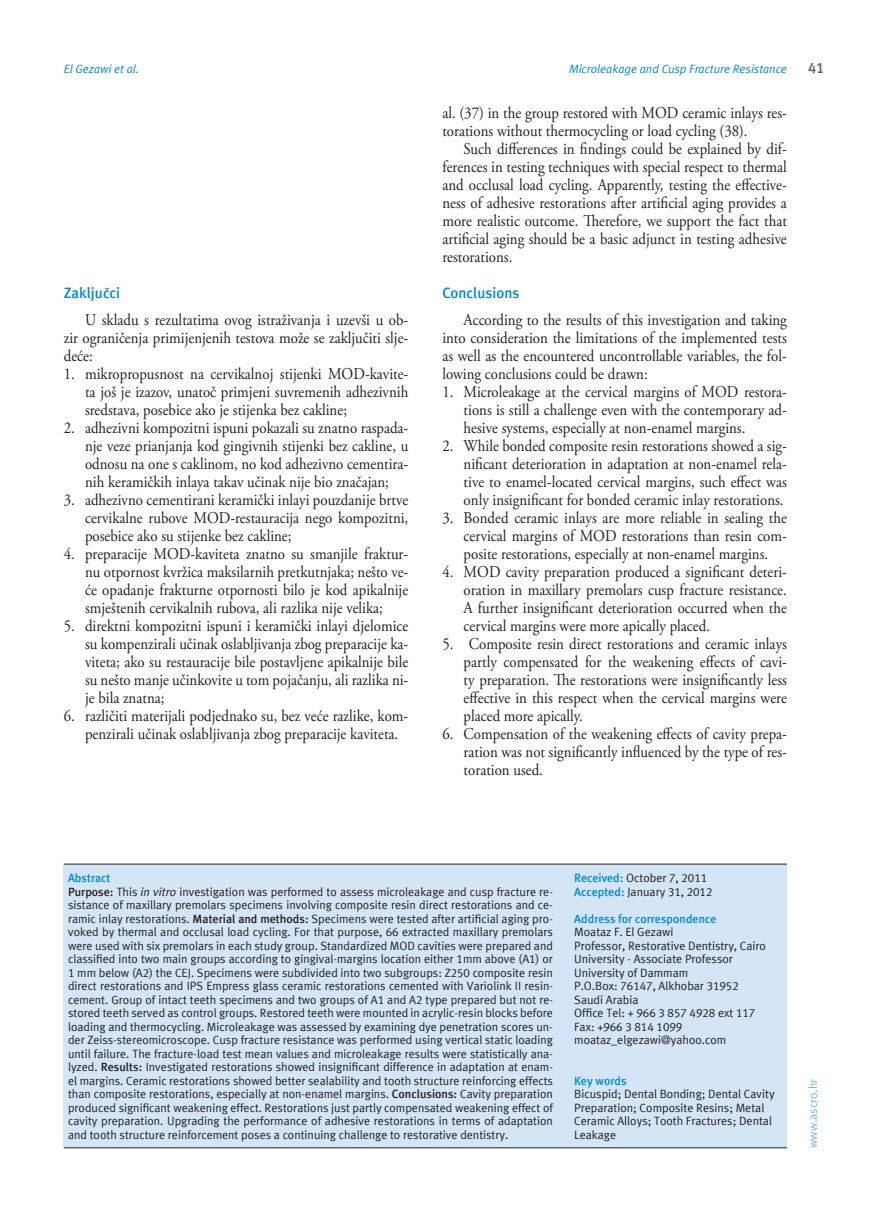
<style>
.page{position:relative;width:872px;height:1212px;background:#fff}
.page>*{position:absolute;margin:0;border:0;box-sizing:border-box;transform-origin:0 0}
.t1{font:16.5px/18px "Adobe Garamond Pro";color:#231f20;text-align:justify;scale:.9 1}
.t2{font:700 15px "Meta ASC";color:#0089cf}
.t3{font:700 15px "Meta ASC";color:#636366}
.t4{font:12px/13.5px "Meta ASC";color:#231f20}
.t5{font:italic 12px "Meta ASC";color:#0089cf}
.t6{font:700 12px "Meta ASC";color:#0089cf}
.t7{font:12px "Meta ASC";color:#77b6e4}
.s1{font-weight:700;color:#0089cf}
.s2{font-weight:700}
.s3{font-style:italic}
</style>
<div class="page">
<div style="left:64px;top:864px;width:723px;height:284px;background:#d4e6f6"></div>
<hr style="left:64px;top:864px;width:723px;height:1px;background:#231f20">
<hr style="left:64px;top:1147px;width:723px;height:1px;background:#231f20">
<p class="t5" style="left:64px;top:62px;width:77px">El Gezawi et al.</p>
<p class="t5" style="left:569px;top:62px;width:219px">Microleakage and Cusp Fracture Resistance</p>
<p class="t3" style="left:808px;top:59px;width:18px">41</p>
<p class="t2" style="left:64px;top:284px;width:58px">Zaključci</p>
<p class="t1" style="left:64px;top:312px;width:384px;text-indent:21px">U skladu s rezultatima ovog istraživanja i uzevši u ob&shy;zir ograničenja primijenjenih testova može se zaključiti slje&shy;deće:</p>
<p class="t1" style="left:85px;top:366px;width:361px;text-indent:-21px">1. mikropropusnost na cervikalnoj stijenki MOD-kavite&shy;ta još je izazov, unatoč primjeni suvremenih adhezivnih sredstava, posebice ako je stijenka bez cakline;</p>
<p class="t1" style="left:85px;top:420px;width:361px;text-indent:-21px">2. adhezivni kompozitni ispuni pokazali su znatno raspada&shy;nje veze prianjanja kod gingivnih stijenki bez cakline, u odnosu na one s caklinom, no kod adhezivno cementira&shy;nih keramičkih inlaya takav učinak nije bio značajan;</p>
<p class="t1" style="left:85px;top:492px;width:361px;text-indent:-21px">3. adhezivno cementirani keramički inlayi pouzdanije brtve cervikalne rubove MOD-restauracija nego kompozitni, posebice ako su stijenke bez cakline;</p>
<p class="t1" style="left:85px;top:546px;width:361px;text-indent:-21px">4. preparacije MOD-kaviteta znatno su smanjile fraktur&shy;nu otpornost kvržica maksilarnih pretkutnjaka; nešto ve&shy;će opadanje frakturne otpornosti bilo je kod apikalnije smještenih cervikalnih rubova, ali razlika nije velika;</p>
<p class="t1" style="left:85px;top:618px;width:361px;text-indent:-21px">5. direktni kompozitni ispuni i keramički inlayi djelomice su kompenzirali učinak oslabljivanja zbog preparacije ka&shy;viteta; ako su restauracije bile postavljene apikalnije bile su nešto manje učinkovite u tom pojačanju, ali razlika ni&shy;je bila znatna;</p>
<p class="t1" style="left:85px;top:708px;width:361px;text-indent:-21px">6. različiti materijali podjednako su, bez veće razlike, kom&shy;penzirali učinak oslabljivanja zbog preparacije kaviteta.</p>
<p class="t1" style="left:442px;top:105px;width:384px">al. (37) in the group restored with MOD ceramic inlays res&shy;torations without thermocycling or load cycling (38).</p>
<p class="t1" style="left:442px;top:141px;width:384px;text-indent:21px">Such differences in findings could be explained by dif&shy;ferences in testing techniques with special respect to thermal and occlusal load cycling. Apparently, testing the effective&shy;ness of adhesive restorations after artificial aging provides a more realistic outcome. Therefore, we support the fact that artificial aging should be a basic adjunct in testing adhesive restorations.</p>
<p class="t2" style="left:442px;top:284px;width:79px">Conclusions</p>
<p class="t1" style="left:442px;top:312px;width:384px;text-indent:21px">According to the results of this investigation and taking into consideration the limitations of the implemented tests as well as the encountered uncontrollable variables, the fol&shy;lowing conclusions could be drawn:</p>
<p class="t1" style="left:463px;top:384px;width:361px;text-indent:-21px">1. Microleakage at the cervical margins of MOD restora&shy;tions is still a challenge even with the contemporary ad&shy;hesive systems, especially at non-enamel margins.</p>
<p class="t1" style="left:463px;top:438px;width:361px;text-indent:-21px">2. While bonded composite resin restorations showed a sig&shy;nificant deterioration in adaptation at non-enamel rela&shy;tive to enamel-located cervical margins, such effect was only insignificant for bonded ceramic inlay restorations.</p>
<p class="t1" style="left:463px;top:510px;width:361px;text-indent:-21px">3. Bonded ceramic inlays are more reliable in sealing the cervical margins of MOD restorations than resin com&shy;posite restorations, especially at non-enamel margins.</p>
<p class="t1" style="left:463px;top:564px;width:361px;text-indent:-21px">4. MOD cavity preparation produced a significant deteri&shy;oration in maxillary premolars cusp fracture resistance.<br>A further insignificant deterioration occurred when the cervical margins were more apically placed.</p>
<p class="t1" style="left:463px;top:636px;width:361px;text-indent:-21px">5. Composite resin direct restorations and ceramic inlays partly compensated for the weakening effects of cavi&shy;ty preparation. The restorations were insignificantly less effective in this respect when the cervical margins were placed more apically.</p>
<p class="t1" style="left:463px;top:726px;width:361px;text-indent:-21px">6. Compensation of the weakening effects of cavity prepa&shy;ration was not significantly influenced by the type of res&shy;toration used.</p>
<p class="t4" style="left:68px;top:871px;width:486px"><span class="s1">Abstract<br></span><span class="s2">Purpose:</span> This <span class="s3">in vitro</span> investigation was performed to assess microleakage and cusp fracture re&shy;sistance of maxillary premolars specimens involving composite resin direct restorations and ce&shy;ramic inlay restorations. <span class="s2">Material and methods:</span> Specimens were tested after artificial aging pro&shy;voked by thermal and occlusal load cycling. For that purpose, 66 extracted maxillary premolars were used with six premolars in each study group. Standardized MOD cavities were prepared and classified into two main groups according to gingival-margins location either 1mm above (A1) or 1 mm below (A2) the CEJ. Specimens were subdivided into two subgroups: Z250 composite resin direct restorations and IPS Empress glass ceramic restorations cemented with Variolink II resin&shy;cement. Group of intact teeth specimens and two groups of A1 and A2 type prepared but not re&shy;stored teeth served as control groups. Restored teeth were mounted in acrylic-resin blocks before loading and thermocycling. Microleakage was assessed by examining dye penetration scores un&shy;der Zeiss-stereomicroscope. Cusp fracture resistance was performed using vertical static loading until failure. The fracture-load test mean values and microleakage results were statistically ana&shy;lyzed. <span class="s2">Results:</span> Investigated restorations showed insignificant difference in adaptation at enam&shy;el margins. Ceramic restorations showed better sealability and tooth structure reinforcing effects than composite restorations, especially at non-enamel margins. <span class="s2">Conclusions:</span> Cavity preparation produced significant weakening effect. Restorations just partly compensated weakening effect of cavity preparation. Upgrading the performance of adhesive restorations in terms of adaptation and tooth structure reinforcement poses a continuing challenge to restorative dentistry.</p>
<p class="t4" style="left:574px;top:871px;width:140px"><span class="s1">Received:</span> October 7, 2011<br><span class="s1">Accepted:</span> January 31, 2012</p>
<p class="t6" style="left:574px;top:912px;width:144px">Address for correspondence</p>
<p class="t4" style="left:574px;top:925px;width:193px">Moataz F. El Gezawi<br>Professor, Restorative Dentistry, Cairo<br>University - Associate Professor<br>University of Dammam<br>P.O.Box: 76147, Alkhobar 31952<br>Saudi Arabia<br>Office Tel: + 966 3 857 4928 ext 117<br>Fax: +966 3 814 1099 moataz_elgezawi@yahoo.com</p>
<p class="t6" style="left:574px;top:1074px;width:54px">Key words</p>
<p class="t4" style="left:574px;top:1087px;width:202px">Bicuspid; Dental Bonding; Dental Cavity<br>Preparation; Composite Resins; Metal<br>Ceramic Alloys; Tooth Fractures; Dental<br>Leakage</p>
<p class="t7" style="left:806px;top:1148px;width:71px;rotate:-90deg">www.ascro.hr</p>
</div>
